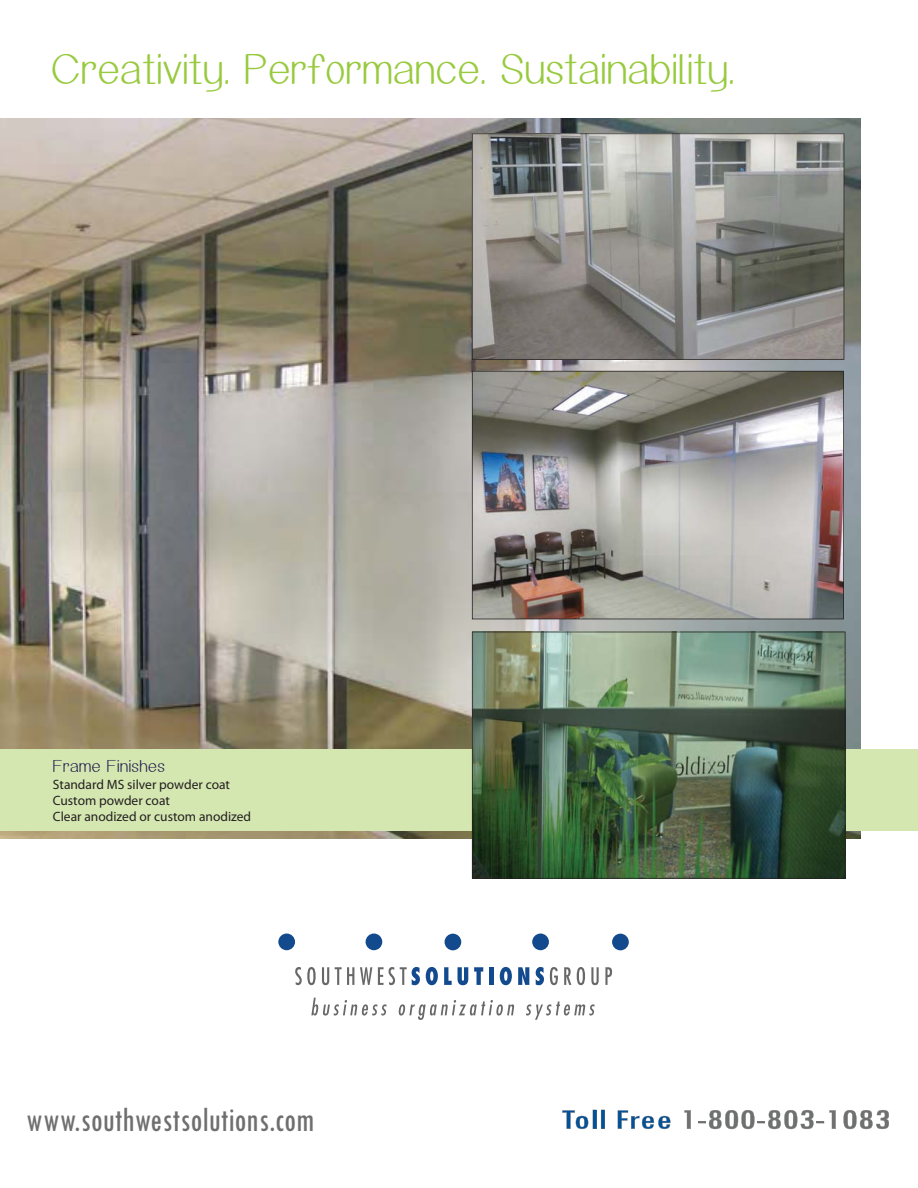
<style>
.page{position:relative;width:918px;height:1188px;background:#fff}
.page>*{position:absolute;margin:0;border:0;box-sizing:border-box;transform-origin:0 0}
.t1{font:45px "Arcon";letter-spacing:.01em;color:#98ca3e}
.t2{font:condensed 36px "Tw Cen";color:#6f6f6f;scale:.92 1}
.t3{font:18px "Arcon";letter-spacing:.025em;color:#1d194c}
.t4{font:13.5px/16.2px "Myriad Pro";color:#231f20}
.t5{font:13.5px "Myriad MM.400.600.";color:#231f20}
</style>
<div class="page">
<img style="left:0;top:119px;width:861px;height:720px">
<div style="left:0;top:749px;width:918px;height:82px;background:#d5e7b1"></div>
<svg style="left:472px;top:133px;width:372px;height:227px;background:#8c8b87"></svg>
<img style="left:472px;top:371px;width:372px;height:248px">
<img style="left:472px;top:632px;width:373px;height:247px">
<svg style="left:562px;top:1110px;width:43px;height:19px"></svg>
<svg style="left:618px;top:1110px;width:52px;height:19px"></svg>
<svg style="left:684px;top:1110px;width:7px;height:19px"></svg>
<svg style="left:698px;top:1110px;width:138px;height:19px"></svg>
<svg style="left:844px;top:1110px;width:45px;height:19px"></svg>
<svg style="left:311px;top:998px;width:76px;height:18px"></svg>
<svg style="left:398px;top:1000px;width:116px;height:20px"></svg>
<svg style="left:526px;top:1002px;width:69px;height:18px"></svg>
<svg style="left:295px;top:967px;width:21px;height:18px"></svg>
<svg style="left:322px;top:967px;width:7px;height:18px"></svg>
<svg style="left:335px;top:967px;width:19px;height:18px"></svg>
<svg style="left:360px;top:967px;width:12px;height:18px"></svg>
<svg style="left:378px;top:967px;width:42px;height:18px"></svg>
<svg style="left:426px;top:967px;width:12px;height:18px"></svg>
<svg style="left:444px;top:967px;width:8px;height:18px"></svg>
<svg style="left:458px;top:967px;width:10px;height:18px"></svg>
<svg style="left:474px;top:967px;width:9px;height:18px"></svg>
<div style="left:489px;top:967px;width:5px;height:18px;background:#134a8d"></div>
<svg style="left:500px;top:967px;width:12px;height:18px"></svg>
<svg style="left:518px;top:967px;width:11px;height:18px"></svg>
<svg style="left:536px;top:967px;width:8px;height:18px"></svg>
<svg style="left:550px;top:967px;width:8px;height:18px"></svg>
<svg style="left:564px;top:967px;width:7px;height:18px"></svg>
<svg style="left:577px;top:967px;width:8px;height:18px"></svg>
<svg style="left:591px;top:967px;width:8px;height:18px"></svg>
<svg style="left:605px;top:967px;width:7px;height:18px"></svg>
<div style="left:612px;top:934px;width:17px;height:16px;background:#134a8d;border-radius:50%"></div>
<div style="left:278px;top:934px;width:17px;height:16px;background:#134a8d;border-radius:50%"></div>
<div style="left:445px;top:934px;width:16px;height:16px;background:#134a8d;border-radius:50%"></div>
<div style="left:366px;top:934px;width:16px;height:16px;background:#134a8d;border-radius:50%"></div>
<div style="left:532px;top:934px;width:17px;height:16px;background:#134a8d;border-radius:50%"></div>
<h1 class="t1" style="left:51px;top:54px;width:685px">Creativity. Performance. Sustainability.</h1>
<h3 class="t3" style="left:53px;top:760px;width:113px">Frame Finishes</h3>
<p class="t4" style="left:53px;top:777px;width:200px">Standard MS silver powder coat<br>Custom powder coat<br>Clear anodized or custom anodized</p>
<h2 class="t2" style="left:26px;top:1098px;width:315px">www.southwestsolutions.com</h2>
<p class="t5" style="left:56px;top:1122px;width:29px">v214</p>
<p class="t5" style="left:110px;top:1122px;width:215px">© 2014 NxtWall, LLC all rights reserved</p>
</div>
